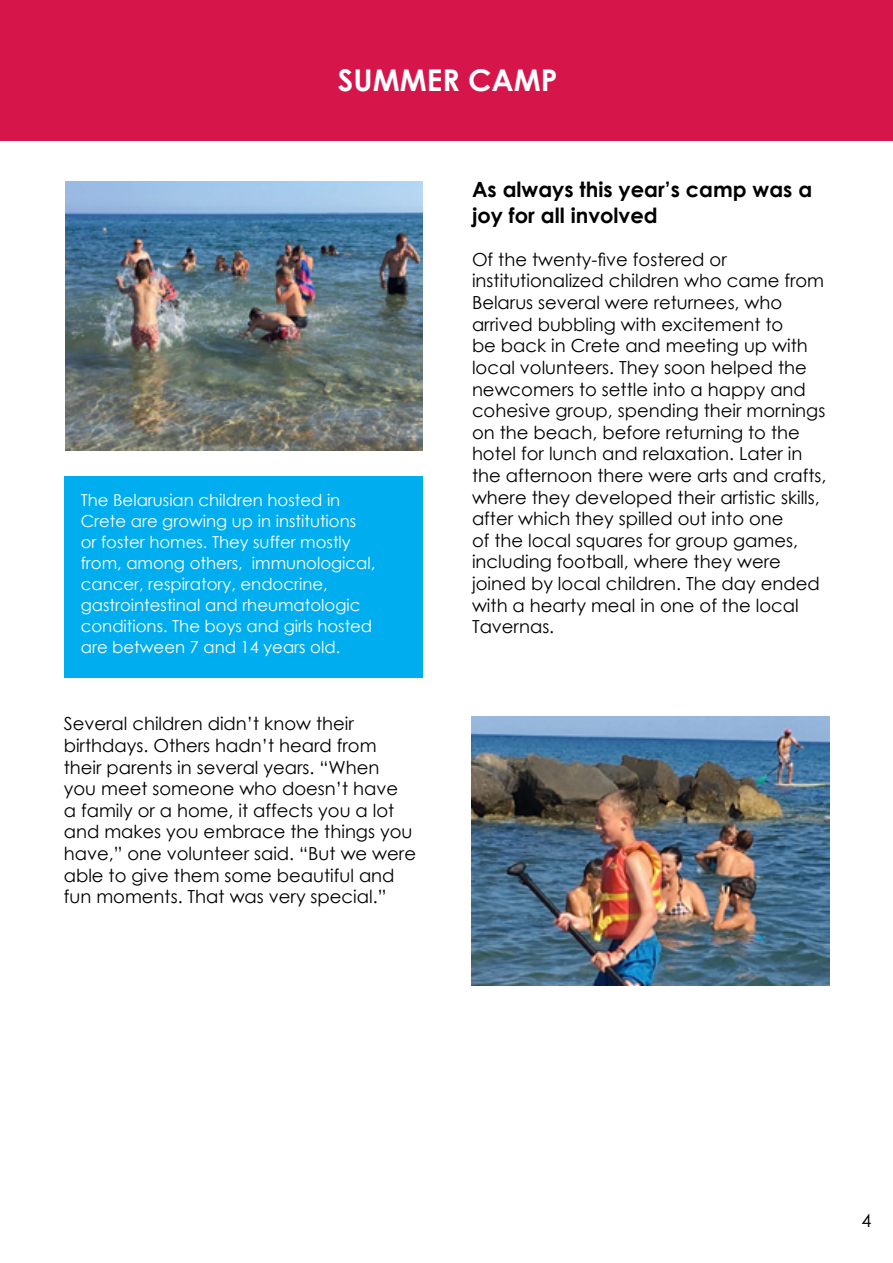
<style>
.page{position:relative;width:893px;height:1263px;background:#fff}
.page>*{position:absolute;margin:0;border:0;box-sizing:border-box;transform-origin:0 0}
.t1{font:700 30px "Century Gothic";color:#fff}
.t2{font:700 21px/25.2px "Century Gothic";color:#000}
.t3{font:18px/21.6px "Century Gothic";color:#000}
.t4{font:16.5px/21px "Century Gothic";color:#fff}
</style>
<div class="page">
<div style="left:0;top:0;width:893px;height:140px;background:#d6154b"></div>
<img style="left:65px;top:182px;width:358px;height:268px">
<div style="left:64px;top:477px;width:359px;height:201px;background:#00aeef"></div>
<img style="left:472px;top:717px;width:357px;height:268px">
<h1 class="t1" style="left:338px;top:57px;width:221px">SUMMER CAMP</h1>
<p class="t4" style="left:81px;top:489px;width:296px">The Belarusian children hosted in Crete are growing up in institutions or foster homes. They suffer mostly from, among others, immunological, cancer, respiratory, endocrine, gastrointestinal and rheumatologic conditions. The boys and girls hosted are between 7 and 14 years old.</p>
<p class="t3" style="left:64px;top:713px;width:354px">Several children didn’t know their birthdays. Others hadn’t heard from their parents in several years. “When you meet someone who doesn’t have<br>a family or a home, it affects you a lot and makes you embrace the things you have,” one volunteer said. “But we were able to give them some beautiful and fun moments. That was very special.”</p>
<p class="t2" style="left:472px;top:176px;width:342px">As always this year’s camp was a joy for all involved</p>
<p class="t3" style="left:472px;top:248px;width:356px">Of the twenty-five fostered or institutionalized children who came from Belarus several were returnees, who arrived bubbling with excitement to<br>be back in Crete and meeting up with local volunteers. They soon helped the newcomers to settle into a happy and cohesive group, spending their mornings on the beach, before returning to the hotel for lunch and relaxation. Later in the afternoon there were arts and crafts, where they developed their artistic skills, after which they spilled out into one<br>of the local squares for group games, including football, where they were joined by local children. The day ended with a hearty meal in one of the local Tavernas.</p>
<p class="t3" style="left:861px;top:1209px;width:11px">4</p>
</div>
